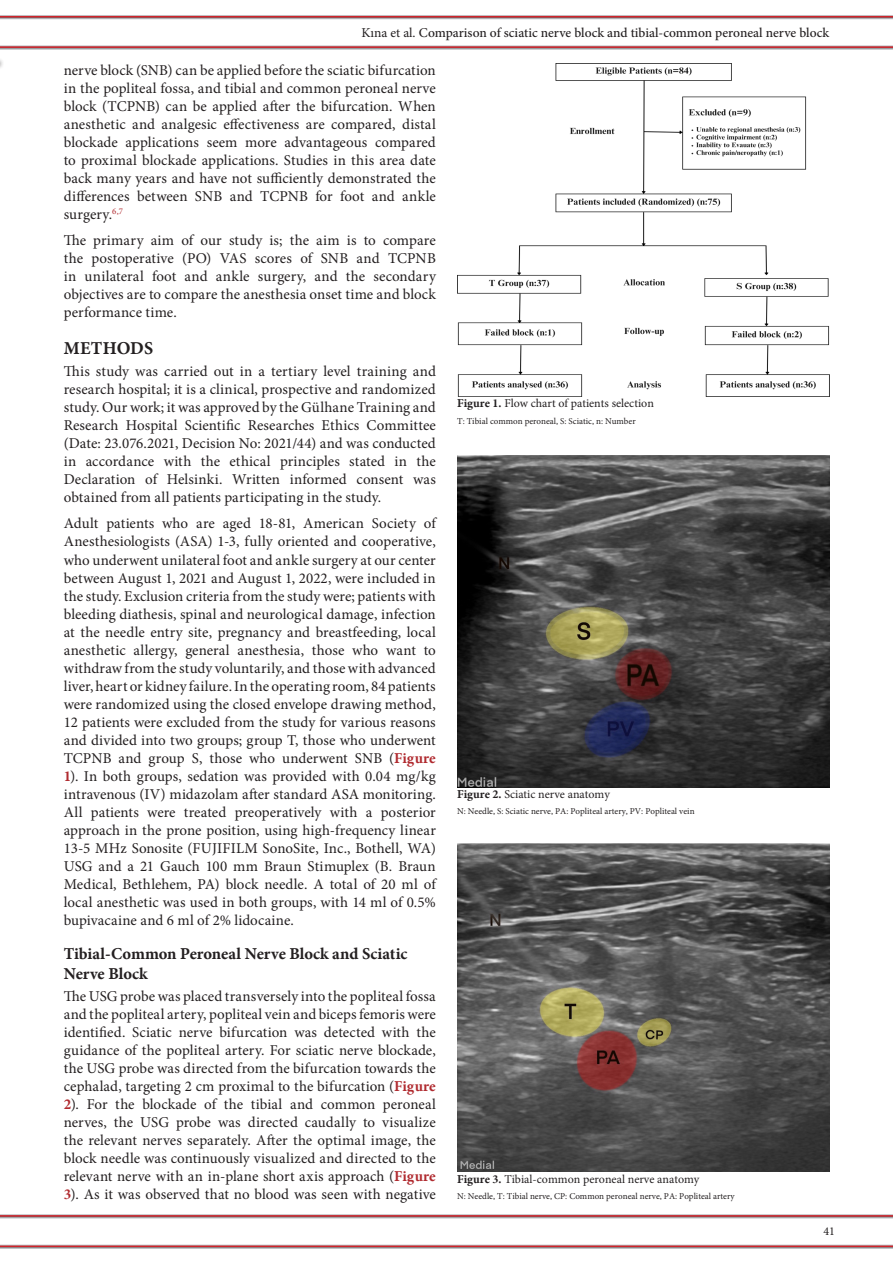
<style>
.page{position:relative;width:893px;height:1263px;background:#fff}
.page>*{position:absolute;margin:0;border:0;box-sizing:border-box;transform-origin:0 0}
.Metin_başlıkları{font:700 18px "Minion Pro";letter-spacing:.005em;color:#231f20}
.Ara_başlıklar{font:700 16.5px/19.8px "Minion Pro";letter-spacing:-.005em;color:#231f20}
.Ana_metin{font:15px/18px "Minion Pro";letter-spacing:.005em;color:#231f20;text-align:justify}
.t1{font:500 13.5px "Minion Pro";color:#231f20}
.Table-Figure{font:12px "Minion Pro";color:#231f20}
.Table-Figure-2{font:9px "Minion Pro";color:#231f20}
.s1{font-weight:400}
.s2{font-weight:700;color:#b02a2f}
.s3{font-weight:700}
</style>
<div class="page">
<svg style="left:0;top:17px;width:893px;height:3px;background:#bda2a6"></svg>
<svg style="left:0;top:1217px;width:893px;height:2px;background:#c1c2c4"></svg>
<svg style="left:0;top:48px;width:893px;height:2px;background:#b3b4b7"></svg>
<svg style="left:0;top:1247px;width:893px;height:2px;background:#a9a2a5"></svg>
<svg style="left:0;top:45px;width:893px;height:1px"></svg>
<hr style="left:0;top:1243px;width:893px;height:4px;background:#f3f3f4">
<hr style="left:0;top:16px;width:893px;height:1px;background:#d1232a">
<hr style="left:0;top:1215px;width:893px;height:2px;background:#d1232a">
<hr style="left:0;top:46px;width:893px;height:2px;background:#d1232a">
<hr style="left:0;top:1245px;width:893px;height:2px;background:#d1232a">
<hr style="left:0;top:58px;width:4px;height:12px;background:#231f20;opacity:.75">
<img style="left:457px;top:64px;width:372px;height:332px">
<img style="left:457px;top:456px;width:372px;height:332px">
<img style="left:457px;top:844px;width:372px;height:327px">
<p class="t1" style="left:361px;top:23px;width:469px"><span class="s1">Kına et al.</span> Comparison of sciatic nerve block and tibial-common peroneal nerve block</p>
<p class="Ana_metin" style="left:64px;top:61px;width:374px">nerve block (SNB) can be applied before the sciatic bifurcation in the popliteal fossa, and tibial and common peroneal nerve block (TCPNB) can be applied after the bifurcation. When anesthetic and analgesic effectiveness are compared, distal blockade applications seem more advantageous compared to proximal blockade applications. Studies in this area date back many years and have not sufficiently demonstrated the differences between SNB and TCPNB for foot and ankle surgery.<sup>6,7</sup></p>
<p class="Ana_metin" style="left:64px;top:231px;width:374px">The primary aim of our study is; the aim is to compare the postoperative (PO) VAS scores of SNB and TCPNB in unilateral foot and ankle surgery, and the secondary objectives are to compare the anesthesia onset time and block performance time.</p>
<p class="Metin_başlıkları" style="left:64px;top:335px;width:91px">METHODS</p>
<p class="Ana_metin" style="left:64px;top:362px;width:374px">This study was carried out in a tertiary level training and research hospital; it is a clinical, prospective and randomized study. Our work; it was approved by the Gülhane Training and Research Hospital Scientific Researches Ethics Committee (Date: 23.076.2021, Decision No: 2021/44) and was conducted in accordance with the ethical principles stated in the Declaration of Helsinki. Written informed consent was obtained from all patients participating in the study.</p>
<p class="Ana_metin" style="left:64px;top:515px;width:374px">Adult patients who are aged 18-81, American Society of Anesthesiologists (ASA) 1-3, fully oriented and cooperative, who underwent unilateral foot and ankle surgery at our center between August 1, 2021 and August 1, 2022, were included in the study. Exclusion criteria from the study were; patients with bleeding diathesis, spinal and neurological damage, infection at the needle entry site, pregnancy and breastfeeding, local anesthetic allergy, general anesthesia, those who want to withdraw from the study voluntarily, and those with advanced liver, heart or kidney failure. In the operating room, 84 patients were randomized using the closed envelope drawing method, 12 patients were excluded from the study for various reasons and divided into two groups; group T, those who underwent TCPNB and group S, those who underwent SNB (<span class="s2">Figure 1</span>). In both groups, sedation was provided with 0.04 mg/kg intravenous (IV) midazolam after standard ASA monitoring.<br>All patients were treated preoperatively with a posterior approach in the prone position, using high-frequency linear 13-5 MHz Sonosite (FUJIFILM SonoSite, Inc., Bothell, WA)<br>USG and a 21 Gauch 100 mm Braun Stimuplex (B. Braun Medical, Bethlehem, PA) block needle. A total of 20 ml of local anesthetic was used in both groups, with 14 ml of 0.5% bupivacaine and 6 ml of 2% lidocaine.</p>
<p class="Ara_başlıklar" style="left:64px;top:943px;width:345px">Tibial-Common Peroneal Nerve Block and Sciatic<br>Nerve Block</p>
<p class="Ana_metin" style="left:64px;top:987px;width:374px">The USG probe was placed transversely into the popliteal fossa and the popliteal artery, popliteal vein and biceps femoris were identified. Sciatic nerve bifurcation was detected with the guidance of the popliteal artery. For sciatic nerve blockade, the USG probe was directed from the bifurcation towards the cephalad, targeting 2 cm proximal to the bifurcation (<span class="s2">Figure 2</span>). For the blockade of the tibial and common peroneal nerves, the USG probe was directed caudally to visualize the relevant nerves separately. After the optimal image, the block needle was continuously visualized and directed to the relevant nerve with an in-plane short axis approach (<span class="s2">Figure 3</span>). As it was observed that no blood was seen with negative</p>
<p class="Table-Figure" style="left:457px;top:395px;width:198px"><span class="s3">Figure 1.</span> Flow chart of patients selection</p>
<p class="Table-Figure-2" style="left:457px;top:415px;width:180px">T: Tibial common peroneal, S: Sciatic, n: Number</p>
<p class="Table-Figure" style="left:457px;top:786px;width:154px"><span class="s3">Figure 2.</span> Sciatic nerve anatomy</p>
<p class="Table-Figure-2" style="left:457px;top:805px;width:239px">N: Needle, S: Sciatic nerve, PA: Popliteal artery, PV: Popliteal vein</p>
<p class="Table-Figure" style="left:457px;top:1171px;width:244px"><span class="s3">Figure 3.</span> Tibial-common peroneal nerve anatomy</p>
<p class="Table-Figure-2" style="left:457px;top:1190px;width:279px">N: Needle, T: Tibial nerve, CP: Common peroneal nerve, PA: Popliteal artery</p>
<p class="Table-Figure" style="left:823px;top:1223px;width:13px">41</p>
</div>
